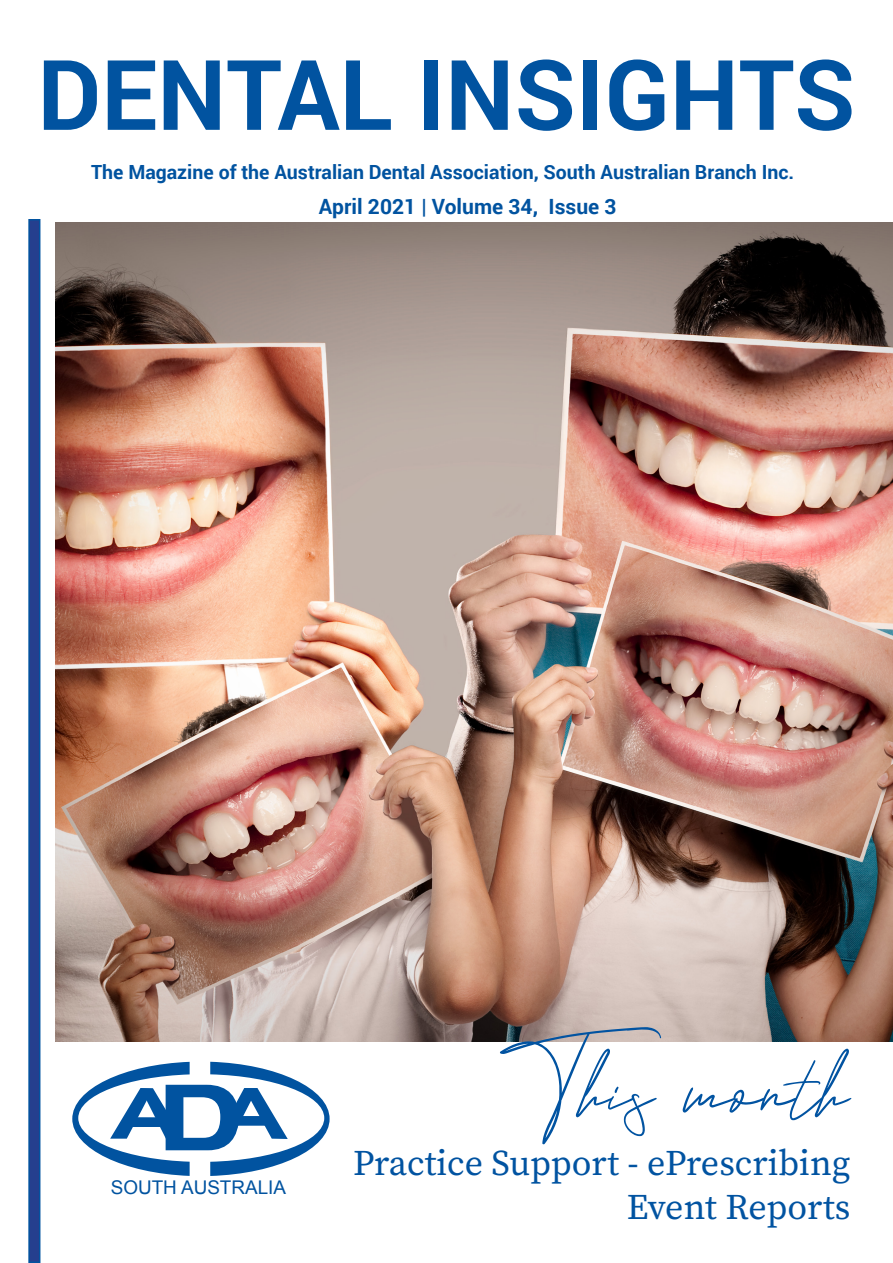
<style>
.page{position:relative;width:893px;height:1263px;background:#fff}
.page>*{position:absolute;margin:0;border:0;box-sizing:border-box;transform-origin:0 0}
.Contents{font:700 97.5px "Roboto";color:#0153a0}
.Pull_Quote_-_Under_D{font:78px "Andrea Bilarosa";color:#0153a1}
.Paragraph_Style_1{font:36px "Source Serif Pro";color:#0153a1}
.t1{font:700 21px "Roboto";color:#0153a0}
.t2{font:700 19.5px "Roboto";color:#0153a0}
.t3{font:18.9px "Arial";color:#0153a0}
</style>
<div class="page">
<img style="left:55px;top:223px;width:838px;height:819px">
<svg style="left:72px;top:1062px;width:258px;height:114px"></svg>
<div style="left:29px;top:220px;width:11px;height:1042px;background:#253f8e"></div>
<div style="left:28px;top:219px;width:12px;height:1044px;border:2px solid #0153a0"></div>
<p class="Contents" style="left:37px;top:26px;width:820px">DENTAL INSIGHTS</p>
<p class="t2" style="left:91px;top:158px;width:705px">The Magazine of the Australian Dental Association, South Australian Branch Inc.</p>
<p class="t1" style="left:319px;top:191px;width:299px">April 2021 | Volume 34, Issue 3</p>
<p class="t3" style="left:111px;top:1175px;width:177px">SOUTH AUSTRALIA</p>
<p class="Pull_Quote_-_Under_D" style="left:496px;top:1045px;width:356px">This month</p>
<p class="Paragraph_Style_1" style="left:353px;top:1139px;width:499px">Practice Support - ePrescribing</p>
<p class="Paragraph_Style_1" style="left:627px;top:1182px;width:225px">Event Reports</p>
</div>
